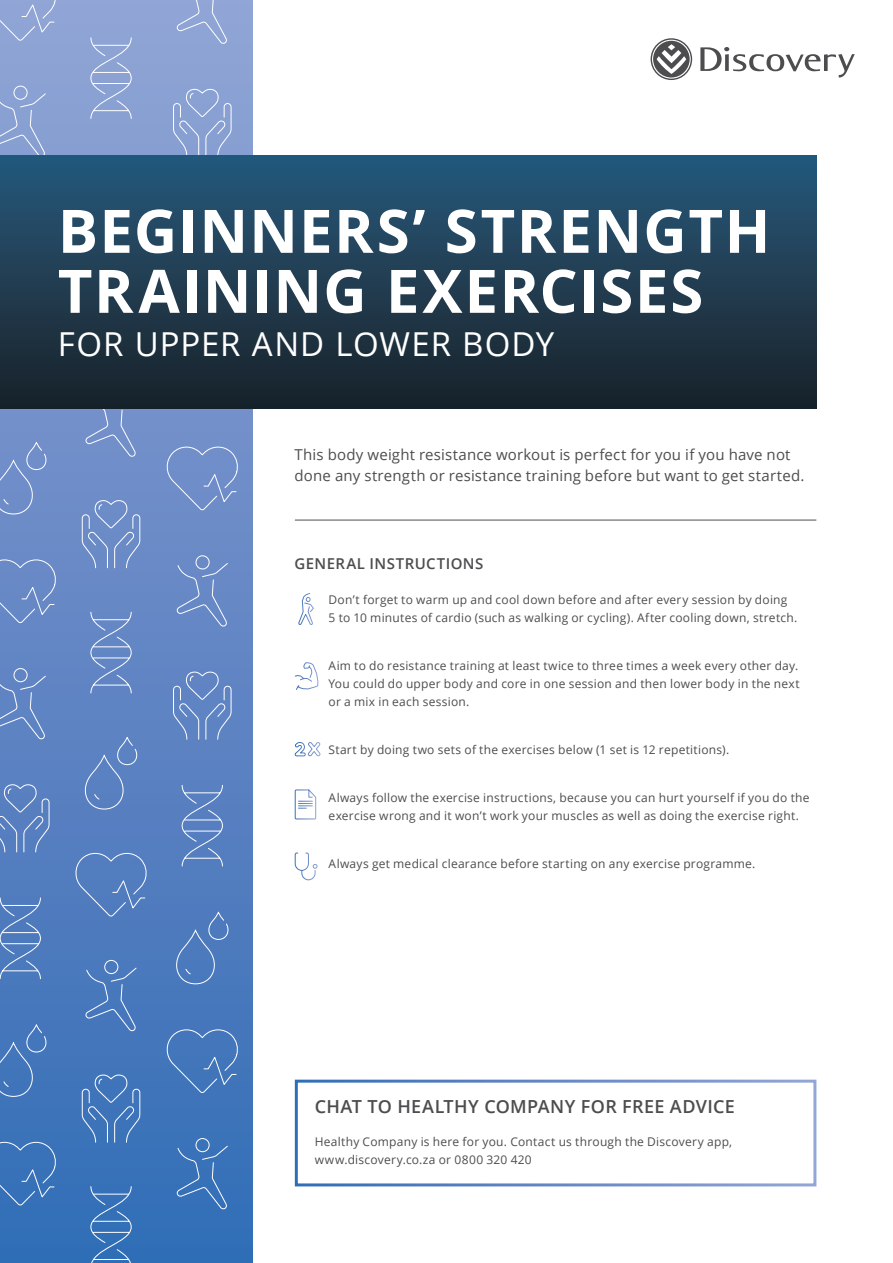
<style>
.page{position:relative;width:893px;height:1263px;background:#fff}
.page>*{position:absolute;margin:0;border:0;box-sizing:border-box;transform-origin:0 0}
.t1{font:700 60px/60px "Open Sans";letter-spacing:.025em;color:#fff}
.t2{font:33px "Open Sans";letter-spacing:.03em;color:#fff}
.t3{font:600 18px "Open Sans";letter-spacing:.02em;color:#4d4d4f}
.t4{font:15px/21px "Open Sans";letter-spacing:.01em;color:#4d4d4f}
.t5{font:600 15px "Open Sans";letter-spacing:.03em;color:#4d4d4f}
.t6{font:12px/18px "Open Sans";letter-spacing:.02em;color:#4d4d4f}
</style>
<div class="page">
<svg style="left:0;top:0;width:252px;height:1263px;background:#5b83c2"></svg>
<svg style="left:0;top:86px;width:46px;height:69px;background:#90a6d4"></svg>
<svg style="left:0;top:0;width:56px;height:41px;background:#95a9d6"></svg>
<svg style="left:0;top:668px;width:46px;height:72px;background:#698cc6"></svg>
<svg style="left:0;top:442px;width:48px;height:72px;background:#7693cb"></svg>
<svg style="left:0;top:559px;width:56px;height:64px;background:#6f8fc8"></svg>
<svg style="left:0;top:897px;width:41px;height:82px;background:#5f87c4"></svg>
<svg style="left:0;top:784px;width:50px;height:68px;background:#658ac5"></svg>
<svg style="left:0;top:1024px;width:48px;height:73px;background:#4b7cbe"></svg>
<svg style="left:0;top:1142px;width:56px;height:63px;background:#4379bc"></svg>
<svg style="left:176px;top:0;width:52px;height:45px;background:#96aad7"></svg>
<svg style="left:176px;top:555px;width:52px;height:72px;background:#7190c9"></svg>
<svg style="left:165px;top:447px;width:73px;height:63px;background:#7793cb"></svg>
<svg style="left:173px;top:89px;width:59px;height:66px;background:#93a8d5"></svg>
<svg style="left:182px;top:785px;width:41px;height:82px;background:#678bc6"></svg>
<svg style="left:173px;top:671px;width:59px;height:69px;background:#6d8ec8"></svg>
<svg style="left:169px;top:911px;width:61px;height:73px;background:#5480c0"></svg>
<svg style="left:165px;top:1029px;width:73px;height:64px;background:#4c7dbe"></svg>
<svg style="left:176px;top:1138px;width:52px;height:72px;background:#447abd"></svg>
<svg style="left:85px;top:408px;width:52px;height:49px;background:#7893c9"></svg>
<svg style="left:90px;top:37px;width:42px;height:82px;background:#97abd7"></svg>
<svg style="left:85px;top:960px;width:52px;height:72px;background:#5380c0"></svg>
<svg style="left:78px;top:737px;width:61px;height:72px;background:#6186c4"></svg>
<svg style="left:73px;top:853px;width:74px;height:63px;background:#5a83c2"></svg>
<svg style="left:90px;top:612px;width:42px;height:81px;background:#7292ca"></svg>
<svg style="left:82px;top:500px;width:58px;height:68px;background:#7895cb"></svg>
<svg style="left:90px;top:1186px;width:42px;height:77px;background:#477ebe"></svg>
<svg style="left:82px;top:1074px;width:58px;height:69px;background:#4e7fbf"></svg>
<svg style="left:651px;top:38px;width:41px;height:42px"></svg>
<svg style="left:700px;top:47px;width:155px;height:30px"></svg>
<div style="left:0;top:155px;width:816px;height:253px;background:linear-gradient(to bottom,#26597c,#1a2229)"></div>
<div style="left:295px;top:1080px;width:521px;height:106px;border:3px solid #fff"></div>
<hr style="left:295px;top:520px;width:521px;height:1px;background:#4d4d4f">
<svg style="left:294px;top:852px;width:24px;height:28px"></svg>
<svg style="left:298px;top:593px;width:16px;height:32px"></svg>
<svg style="left:294px;top:662px;width:25px;height:28px"></svg>
<svg style="left:294px;top:742px;width:27px;height:15px"></svg>
<svg style="left:294px;top:789px;width:22px;height:31px"></svg>
<h1 class="t1" style="left:58px;top:200px;width:714px">BEGINNERS’ STRENGTH<br>TRAINING EXERCISES</h1>
<h2 class="t2" style="left:58px;top:322px;width:498px">FOR UPPER AND LOWER BODY</h2>
<p class="t4" style="left:295px;top:443px;width:511px">This body weight resistance workout is perfect for you if you have not done any strength or resistance training before but want to get started.</p>
<p class="t5" style="left:295px;top:554px;width:190px">GENERAL INSTRUCTIONS</p>
<p class="t6" style="left:329px;top:591px;width:470px">Don’t forget to warm up and cool down before and after every session by doing<br>5 to 10 minutes of cardio (such as walking or cycling). After cooling down, stretch.</p>
<p class="t6" style="left:329px;top:656px;width:473px">Aim to do resistance training at least twice to three times a week every other day.<br>You could do upper body and core in one session and then lower body in the next or a mix in each session.</p>
<p class="t6" style="left:329px;top:740px;width:402px">Start by doing two sets of the exercises below (1 set is 12 repetitions).</p>
<p class="t6" style="left:329px;top:788px;width:483px">Always follow the exercise instructions, because you can hurt yourself if you do the exercise wrong and it won’t work your muscles as well as doing the exercise right.</p>
<p class="t6" style="left:329px;top:854px;width:428px">Always get medical clearance before starting on any exercise programme.</p>
<h3 class="t3" style="left:315px;top:1094px;width:422px">CHAT TO HEALTHY COMPANY FOR FREE ADVICE</h3>
<p class="t6" style="left:315px;top:1132px;width:419px">Healthy Company is here for you. Contact us through the Discovery app, www.discovery.co.za or 0800 320 420</p>
</div>
